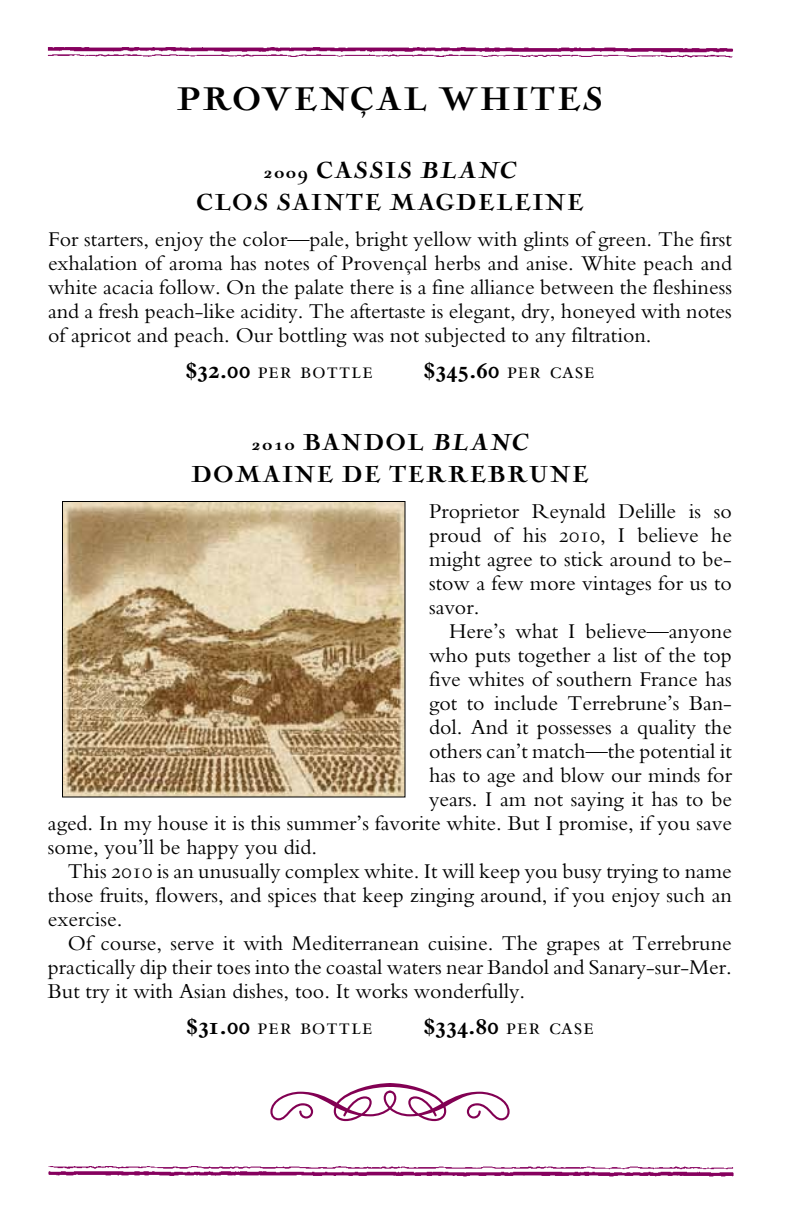
<style>
.page{position:relative;width:792px;height:1224px;background:#fff}
.page>*{position:absolute;margin:0;border:0;box-sizing:border-box;transform-origin:0 0}
.t1{font:80px "Dalliance Flourishes";color:#820053}
.t2{font:900 34px "Nicolas Cochin EF";letter-spacing:.055em;color:#000}
.t3{font:900 24px/32px "Nicolas Cochin EF";letter-spacing:.055em;color:#000;text-align:center}
.t4{font:24px "Bembo SC";letter-spacing:.03em;color:#000}
.t5{font:22px/24px "Bembo Regular TS";color:#000;text-align:justify}
.s1{font-family:"Bembo";font-weight:700}
.s2{font-family:"Bembo Bold Os F"}
</style>
<div class="page">
<img style="left:47px;top:47px;width:686px;height:10px">
<img style="left:48px;top:1166px;width:686px;height:11px">
<img style="left:64px;top:503px;width:339px;height:292px">
<div style="left:62px;top:501px;width:343px;height:296px;border:1px solid #000"></div>
<h2 class="t2" style="left:177px;top:80px;width:428px">PROVENÇAL WHITES</h2>
<p class="t3" style="left:196px;top:156px;width:389px">2009 CASSIS BLANC<br>CLOS SAINTE MAGDELEINE</p>
<p class="t5" style="left:48px;top:226px;width:686px">For starters, enjoy the color—pale, bright yellow with glints of green. The first exhalation of aroma has notes of Provençal herbs and anise. White peach and white acacia follow. On the palate there is a fine alliance between the fleshiness and a fresh peach-like acidity. The aftertaste is elegant, dry, honeyed with notes of apricot and peach. Our bottling was not subjected to any filtration.</p>
<p class="t4" style="left:186px;top:357px;width:188px"><span class="s1">$</span><span class="s2">32.00</span> per bottle</p>
<p class="t4" style="left:424px;top:357px;width:172px"><span class="s1">$</span><span class="s2">345.60</span> per case</p>
<p class="t3" style="left:191px;top:428px;width:399px">2010 BANDOL BLANC<br>DOMAINE DE TERREBRUNE</p>
<p class="t5" style="left:429px;top:498px;width:304px">Proprietor Reynald Delille is so proud of his 2010, I believe he might agree to stick around to be&shy;stow a few more vintages for us to savor.</p>
<p class="t5" style="left:449px;top:618px;width:284px">Here’s what I believe—anyone</p>
<p class="t5" style="left:429px;top:642px;width:304px">who puts together a list of the top</p>
<p class="t5" style="left:429px;top:666px;width:304px">five whites of southern France has</p>
<p class="t5" style="left:429px;top:690px;width:304px">got to include Terrebrune’s Ban-</p>
<p class="t5" style="left:429px;top:714px;width:304px">dol. And it possesses a quality the</p>
<p class="t5" style="left:429px;top:738px;width:304px">others can’t match—the potential it</p>
<p class="t5" style="left:429px;top:762px;width:304px">has to age and blow our minds for</p>
<p class="t5" style="left:429px;top:786px;width:304px">years. I am not saying it has to be</p>
<p class="t5" style="left:48px;top:810px;width:686px">aged. In my house it is this summer’s favorite white. But I promise, if you save</p>
<p class="t5" style="left:48px;top:834px;width:271px">some, you’ll be happy you did.</p>
<p class="t5" style="left:68px;top:858px;width:665px">This 2010 is an unusually complex white. It will keep you busy trying to name</p>
<p class="t5" style="left:48px;top:882px;width:685px">those fruits, flowers, and spices that keep zinging around, if you enjoy such an</p>
<p class="t5" style="left:48px;top:906px;width:76px">exercise.</p>
<p class="t5" style="left:68px;top:930px;width:665px">Of course, serve it with Mediterranean cuisine. The grapes at Terrebrune</p>
<p class="t5" style="left:48px;top:954px;width:685px">practically dip their toes into the coastal waters near Bandol and Sanary-sur-Mer.</p>
<p class="t5" style="left:48px;top:978px;width:479px">But try it with Asian dishes, too. It works wonderfully.</p>
<p class="t4" style="left:187px;top:1013px;width:187px"><span class="s1">$</span><span class="s2">31.00</span> per bottle</p>
<p class="t4" style="left:424px;top:1013px;width:171px"><span class="s1">$</span><span class="s2">334.80</span> per case</p>
<h1 class="t1" style="left:266px;top:1064px;width:249px">Ss</h1>
</div>
